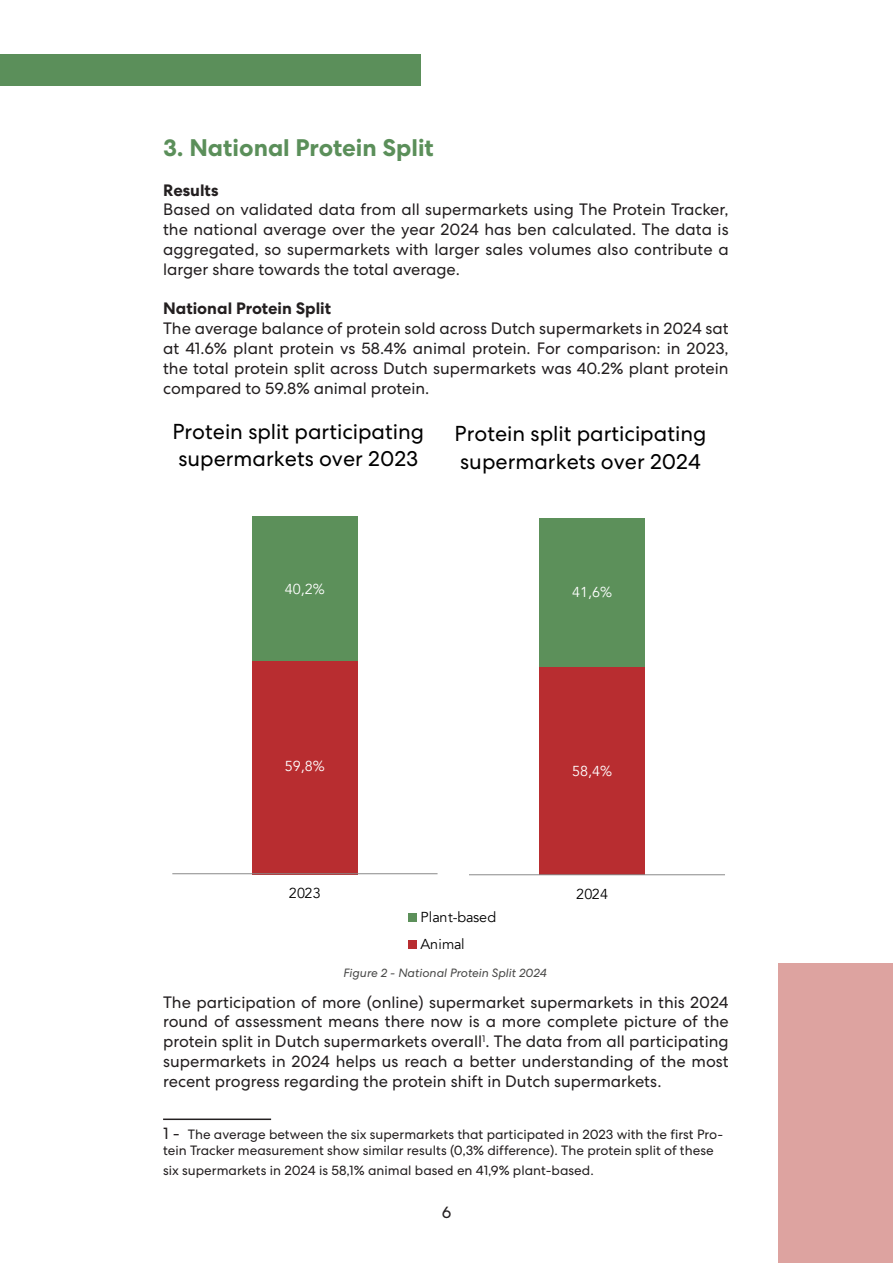
<style>
.page{position:relative;width:893px;height:1263px;background:#fff}
.page>*{position:absolute;margin:0;border:0;box-sizing:border-box;transform-origin:0 0}
.Normale_tekst{font:700 24px "Centra No 2";color:#5b8f5a}
.t1{font:21.6px/27.6px "Centra No 2";color:#000}
.Normale_tekst-2{font:16.5px/19.8px "Centra No 2";color:#231f20;text-align:justify}
.Kleine_kopjes{font:16.5px/19.8px "Centra No 2";color:#231f20;text-align:justify}
.Kleine_kopjes-2{font:700 16.5px "Centra No 2";color:#231f20}
.t2{font:14.4px "Avenir";color:#fff}
.t3{font:14.4px/26.4px "Avenir";letter-spacing:-.01em;color:#000}
.t4{font:14.4px "Avenir";letter-spacing:.01em;color:#000}
.t5{font:13.5px/16.2px "Centra No 2";color:#231f20}
.figuur{font:italic 12px "Centra No 2";color:#494948}
.s1{font-size:16.5px}
</style>
<div class="page">
<div style="left:0;top:54px;width:421px;height:31px;background:#5b8f5a"></div>
<hr style="left:163px;top:1118px;width:108px;height:2px;background:#231f20">
<div style="left:778px;top:963px;width:115px;height:300px;background:#dda3a0"></div>
<div style="left:252px;top:661px;width:106px;height:213px;background:#b82d30"></div>
<div style="left:252px;top:517px;width:106px;height:144px;background:#5c905a"></div>
<hr style="left:172px;top:873px;width:266px;height:1px;background:#898989">
<svg style="left:469px;top:518px;width:256px;height:358px"></svg>
<div style="left:540px;top:666px;width:105px;height:209px;background:#b82d30"></div>
<div style="left:540px;top:518px;width:105px;height:148px;background:#5c905a"></div>
<hr style="left:469px;top:874px;width:256px;height:1px;background:#898989">
<div style="left:408px;top:914px;width:8px;height:8px;background:#5c905a"></div>
<div style="left:408px;top:940px;width:8px;height:8px;background:#b82d30"></div>
<p class="Normale_tekst" style="left:163px;top:134px;width:272px">3. National Protein Split</p>
<p class="Kleine_kopjes-2" style="left:163px;top:180px;width:57px">Results</p>
<p class="Kleine_kopjes" style="left:163px;top:200px;width:567px">Based on validated data from all supermarkets using The Protein Tracker, the national average over the year 2024 has ben calculated. The data is aggregated, so supermarkets with larger sales volumes also contribute a larger share towards the total average.</p>
<p class="Kleine_kopjes-2" style="left:163px;top:299px;width:169px">National Protein Split</p>
<p class="Normale_tekst-2" style="left:163px;top:319px;width:567px">The average balance of protein sold across Dutch supermarkets in 2024 sat at 41.6% plant protein vs 58.4% animal protein. For comparison: in 2023, the total protein split across Dutch supermarkets was 40.2% plant protein compared to 59.8% animal protein.</p>
<p class="t1" style="left:322px;top:409px;width:253px">Protein split participating</p>
<p class="t1" style="left:472px;top:417px;width:253px">Protein split part cipating supermarkets over 2023</p>
<p class="t1" style="left:172px;top:417px;width:253px">Protein split participating supermarkets over 2023</p>
<p class="t1" style="left:455px;top:420px;width:253px">Protein split participating supermarkets over 2024</p>
<p class="t2" style="left:285px;top:580px;width:42px">40,2%</p>
<p class="t2" style="left:572px;top:583px;width:42px">41,6%</p>
<p class="t2" style="left:285px;top:758px;width:42px">59,8%</p>
<p class="t2" style="left:572px;top:762px;width:42px">58,4%</p>
<p class="t4" style="left:289px;top:885px;width:34px">2023</p>
<p class="t3" style="left:420px;top:904px;width:77px">Plant-based<br>Animal</p>
<p class="figuur" style="left:343px;top:966px;width:205px">Figure 2 - National Protein Split 2024</p>
<p class="t4" style="left:576px;top:886px;width:34px">2024</p>
<p class="t4" style="left:559px;top:888px;width:34px">2024</p>
<p class="Normale_tekst-2" style="left:163px;top:992px;width:567px">The participation of more (online) supermarket supermarkets in this 2024 round of assessment means there now is a more complete picture of the protein split in Dutch supermarkets overall<sup>1</sup>. The data from all participating supermarkets in 2024 helps us reach a better understanding of the most recent progress regarding the protein shift in Dutch supermarkets.</p>
<p class="t5" style="left:163px;top:1126px;width:562px"><span class="s1">1 -</span> The average between the six supermarkets that participated in 2023 with the first Pro&shy;tein Tracker measurement show similar results (0,3% difference). The protein split of these</p>
<p class="t5" style="left:163px;top:1162px;width:432px">six supermarkets in 2024 is 58,1% animal based en 41,9% plant-based.</p>
<p class="Normale_tekst-2" style="left:442px;top:1202px;width:11px">6</p>
</div>
